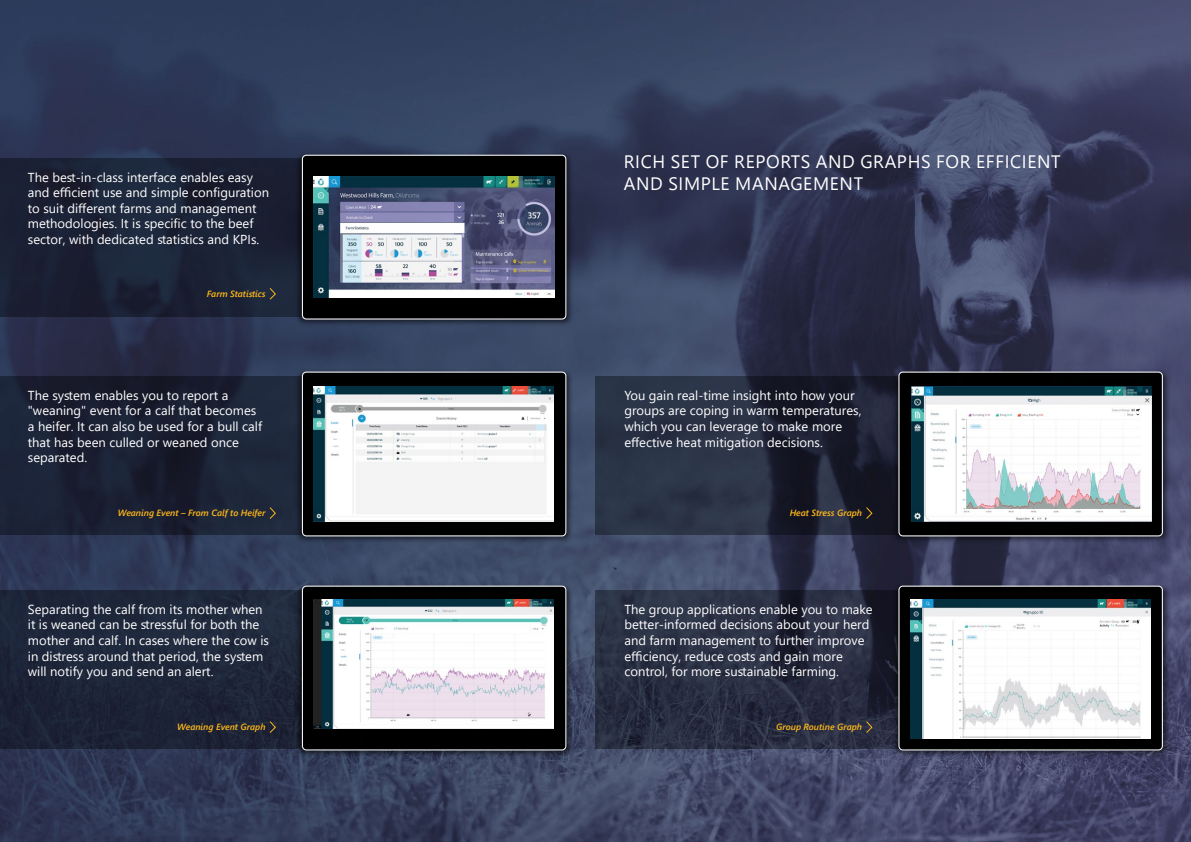
<style>
.page{position:relative;width:1191px;height:842px;background:#fff}
.page>*{position:absolute;margin:0;border:0;box-sizing:border-box;transform-origin:0 0}
.t1{font:18px/21.6px "Segoe UI";letter-spacing:.035em;color:#fff}
.t2{font:13px/15.6px "Segoe UI";color:#fff}
.t3{font:italic 600 9px "Segoe UI";color:#fdb71a}
</style>
<div class="page">
<img style="left:0;top:0;width:1191px;height:842px">
<div style="left:0;top:158px;width:566px;height:159px;background:#1b2135"></div>
<div style="left:0;top:376px;width:566px;height:159px;background:linear-gradient(to bottom,#1a1f31,#1c2336)"></div>
<img style="left:276px;top:132px;width:316px;height:214px">
<div style="left:302px;top:155px;width:264px;height:164px;background:#000;border-radius:4px"></div>
<div style="left:302px;top:155px;width:264px;height:165px;border:1px solid #fff;border-radius:4px"></div>
<img style="left:276px;top:349px;width:316px;height:428px">
<div style="left:302px;top:372px;width:264px;height:164px;background:#000;border-radius:4px"></div>
<div style="left:302px;top:372px;width:264px;height:164px;border:1px solid #fff;border-radius:4px"></div>
<svg style="left:269px;top:287px;width:8px;height:14px"></svg>
<svg style="left:269px;top:506px;width:8px;height:14px"></svg>
<div style="left:0;top:590px;width:566px;height:159px;background:#1e2639"></div>
<div style="left:302px;top:586px;width:264px;height:164px;background:#000;border-radius:4px"></div>
<div style="left:302px;top:586px;width:264px;height:164px;border:1px solid #fff;border-radius:4px"></div>
<svg style="left:269px;top:721px;width:7px;height:13px"></svg>
<svg style="left:595px;top:376px;width:277px;height:159px;background:#242b3c"></svg>
<img style="left:872px;top:349px;width:316px;height:428px">
<div style="left:899px;top:372px;width:263px;height:164px;background:#000;border-radius:4px"></div>
<div style="left:898px;top:372px;width:265px;height:164px;border:1px solid #fff;border-radius:4px"></div>
<svg style="left:865px;top:506px;width:8px;height:14px"></svg>
<svg style="left:595px;top:590px;width:568px;height:159px;background:#282d40"></svg>
<div style="left:899px;top:586px;width:263px;height:164px;background:#000;border-radius:4px"></div>
<div style="left:898px;top:586px;width:265px;height:164px;border:1px solid #fff;border-radius:4px"></div>
<svg style="left:865px;top:720px;width:8px;height:14px"></svg>
<img style="left:314px;top:177px;width:240px;height:121px">
<img style="left:313px;top:387px;width:240px;height:135px">
<img style="left:313px;top:599px;width:240px;height:130px">
<img style="left:911px;top:387px;width:240px;height:135px">
<img style="left:910px;top:599px;width:240px;height:139px">
<p class="t2" style="left:28px;top:168px;width:243px">The best-in-class interface enables easy and efficient use and simple configuration to suit different farms and management methodologies. It is specific to the beef sector, with dedicated statistics and KPIs.</p>
<p class="t3" style="left:207px;top:286px;width:60px">Farm Statistics</p>
<p class="t2" style="left:28px;top:386px;width:236px">The system enables you to report a "weaning" event for a calf that becomes a heifer. It can also be used for a bull calf that has been culled or weaned once separated.</p>
<p class="t3" style="left:118px;top:504px;width:149px">Weaning Event – From Calf to Heifer</p>
<p class="t2" style="left:28px;top:600px;width:243px">Separating the calf from its mother when it is weaned can be stressful for both the mother and calf. In cases where the cow is in distress around that period, the system will notify you and send an alert.</p>
<p class="t3" style="left:177px;top:718px;width:90px">Weaning Event Graph</p>
<h1 class="t1" style="left:624px;top:150px;width:438px">RICH SET OF REPORTS AND GRAPHS FOR EFFICIENT<br>AND SIMPLE MANAGEMENT</h1>
<p class="t2" style="left:624px;top:386px;width:239px">You gain real-time insight into how your groups are coping in warm temperatures, which you can leverage to make more effective heat mitigation decisions.</p>
<p class="t3" style="left:789px;top:504px;width:74px">Heat Stress Graph</p>
<p class="t2" style="left:624px;top:600px;width:250px">The group applications enable you to make better-informed decisions about your herd and farm management to further improve efficiency, reduce costs and gain more control, for more sustainable farming.</p>
<p class="t3" style="left:776px;top:718px;width:87px">Group Routine Graph</p>
</div>
